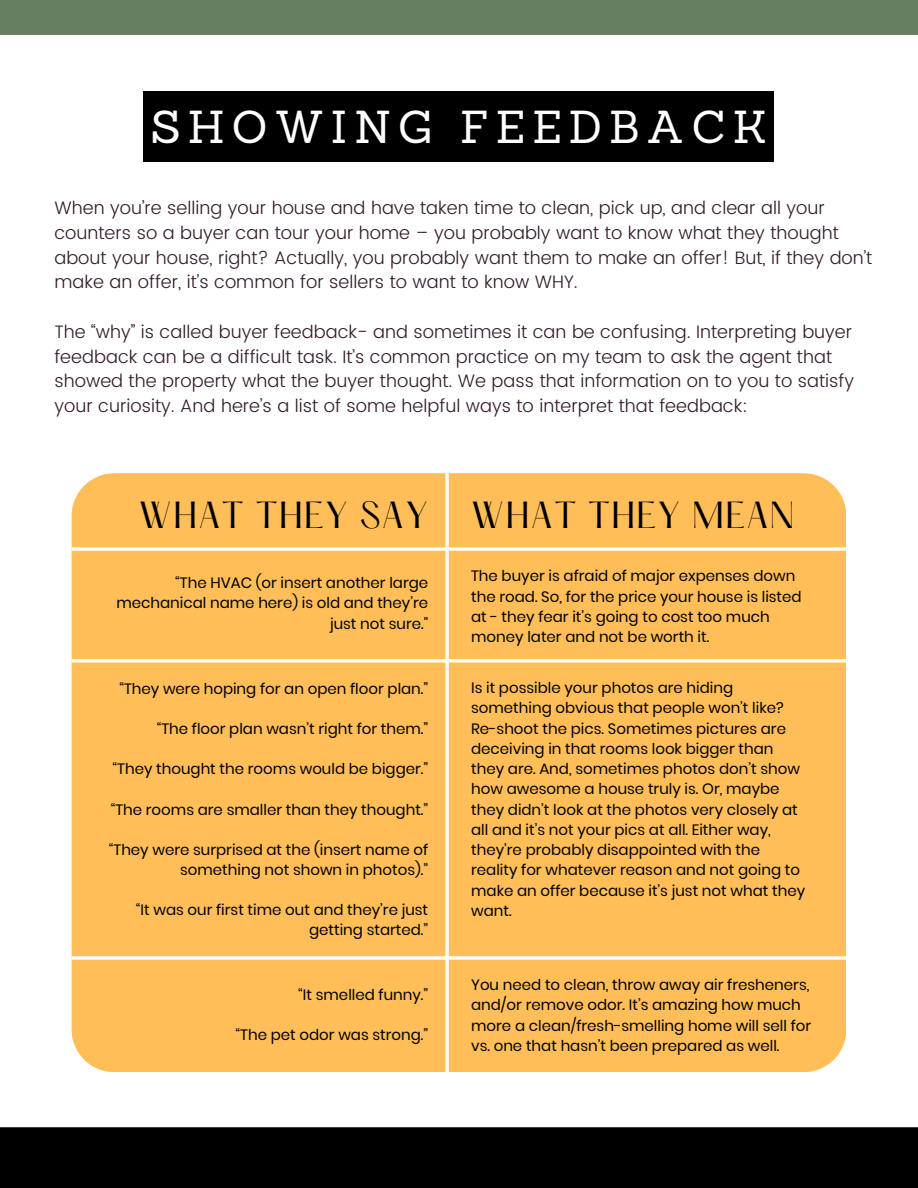
<style>
.page{position:relative;width:918px;height:1188px;background:#fff}
.page>*{position:absolute;margin:0;border:0;box-sizing:border-box;transform-origin:0 0}
.t1{font:45px "Sanchez";letter-spacing:.155em;color:#fff}
.t2{font:33px "Hatton";letter-spacing:.04em;color:#000}
.t3{font:300 18px/24.8px "Poppins";color:#331a2c}
.t4{font:15px/20.2px "Poppins";color:#000;text-align:right}
</style>
<div class="page">
<div style="left:144px;top:92px;width:630px;height:70px;background:#000"></div>
<div style="left:0;top:0;width:918px;height:34px;background:#677e61"></div>
<div style="left:0;top:1127px;width:918px;height:61px;background:#000"></div>
<div style="left:72px;top:473px;width:774px;height:599px;background:#ffbe58"></div>
<svg style="left:445px;top:473px;width:4px;height:599px"></svg>
<hr style="left:72px;top:659px;width:774px;height:3px;background:#fff">
<svg style="left:72px;top:956px;width:774px;height:4px"></svg>
<svg style="left:72px;top:547px;width:774px;height:4px"></svg>
<h1 class="t1" style="left:151px;top:97px;width:618px">SHOWING FEEDBACK</h1>
<p class="t3" style="left:54px;top:196px;width:820px">When you’re selling your house and have taken time to clean, pick up, and clear all your counters so a buyer can tour your home – you probably want to know what they thought about your house, right? Actually, you probably want them to make an offer! But, if they don’t make an offer, it’s common for sellers to want to know WHY.</p>
<p class="t3" style="left:54px;top:320px;width:801px">The “why” is called buyer feedback- and sometimes it can be confusing. Interpreting buyer feedback can be a difficult task. It’s common practice on my team to ask the agent that showed the property what the buyer thought. We pass that information on to you to satisfy your curiosity. And here’s a list of some helpful ways to interpret that feedback:</p>
<h2 class="t2" style="left:139px;top:498px;width:291px">WHAT THEY SAY</h2>
<h2 class="t2" style="left:471px;top:498px;width:325px">WHAT THEY MEAN</h2>
<p class="t4" style="left:116px;top:573px;width:313px">“The HVAC (or insert another large mechanical name here) is old and they’re just not sure."</p>
<p class="t4" style="left:471px;top:566px;width:332px;text-align:left">The buyer is afraid of major expenses down the road. So, for the price your house is listed at - they fear it’s going to cost too much money later and not be worth it.</p>
<p class="t4" style="left:471px;top:678px;width:336px;text-align:left">Is it possible your photos are hiding something obvious that people won’t like?<br>Re-shoot the pics. Sometimes pictures are deceiving in that rooms look bigger than they are. And, sometimes photos don’t show how awesome a house truly is. Or, maybe they didn’t look at the photos very closely at all and it’s not your pics at all. Either way, they’re probably disappointed with the reality for whatever reason and not going to make an offer because it’s just not what they want.</p>
<p class="t4" style="left:119px;top:678px;width:310px">“They were hoping for an open floor plan.”</p>
<p class="t4" style="left:157px;top:719px;width:273px">“The floor plan wasn’t right for them.”</p>
<p class="t4" style="left:113px;top:759px;width:317px">“They thought the rooms would be bigger.”</p>
<p class="t4" style="left:111px;top:799px;width:319px">“The rooms are smaller than they thought.”</p>
<p class="t4" style="left:109px;top:840px;width:321px">“They were surprised at the (insert name of something not shown in photos).”</p>
<p class="t4" style="left:136px;top:900px;width:294px">“It was our first time out and they’re just getting started.”</p>
<p class="t4" style="left:298px;top:984px;width:131px">“It smelled funny.”</p>
<p class="t4" style="left:236px;top:1025px;width:194px">“The pet odor was strong.”</p>
<p class="t4" style="left:471px;top:975px;width:342px;text-align:left">You need to clean, throw away air fresheners, and/or remove odor. It’s amazing how much more a clean/fresh-smelling home will sell for vs. one that hasn’t been prepared as well.</p>
</div>
